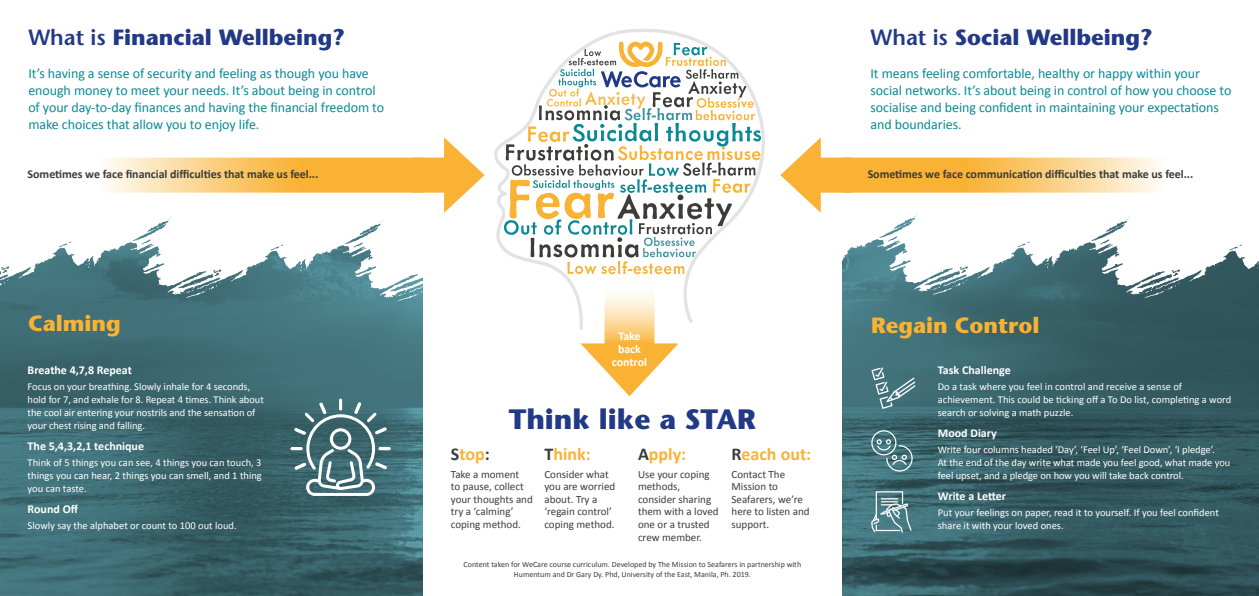
<style>
.page{position:relative;width:1259px;height:596px;background:#fff}
.page>*{position:absolute;margin:0;border:0;box-sizing:border-box;transform-origin:0 0}
.t1{font:700 28px "Stone Sans";color:#223a85}
.t2{font:700 22px "Stone Sans";color:#223a85}
.t3{font:700 22px "Stone Sans";color:#f9b234}
.t4{font:700 18px "Calibri";color:#f9b234}
.t5{font:14px/17px "Calibri";letter-spacing:-.005em;color:#0b8995}
.t6{font:700 12px "Calibri";letter-spacing:-.005em;color:#3c3c3b}
.t7{font:700 12px/13px "Calibri";color:#fff;text-align:center}
.t8{font:11px/12.5px "Calibri";color:#3c3c3b}
.t9{font:10.5px/13px "Calibri";letter-spacing:-.005em;color:#fff}
.t10{font:8px/10px "Calibri";color:#3c3c3b;text-align:center}
.s1{font-weight:600}
.s2{color:#3c3c3b}
</style>
<div class="page">
<img style="left:0;top:298px;width:422px;height:297px">
<svg style="left:0;top:192px;width:422px;height:106px"></svg>
<svg style="left:396px;top:285px;width:26px;height:16px"></svg>
<img style="left:842px;top:298px;width:417px;height:297px">
<svg style="left:842px;top:192px;width:417px;height:106px"></svg>
<svg style="left:871px;top:430px;width:41px;height:41px;background:#5e868e"></svg>
<svg style="left:871px;top:491px;width:40px;height:41px;background:#71979e"></svg>
<svg style="left:871px;top:367px;width:44px;height:41px;background:#5f878f"></svg>
<svg style="left:291px;top:398px;width:99px;height:97px;background:#61848a"></svg>
<svg style="left:604px;top:329px;width:50px;height:14px"></svg>
<svg style="left:580px;top:343px;width:98px;height:53px"></svg>
<div style="left:888px;top:204px;width:15px;height:9px;background:#fff"></div>
<svg style="left:494px;top:29px;width:271px;height:300px"></svg>
<svg style="left:504px;top:42px;width:257px;height:232px"></svg>
<div style="left:413px;top:157px;width:43px;height:35px;background:#f9b234"></div>
<svg style="left:444px;top:137px;width:40px;height:76px"></svg>
<svg style="left:106px;top:157px;width:316px;height:35px;background:#fac86e"></svg>
<div style="left:809px;top:157px;width:42px;height:35px;background:#f9b234"></div>
<svg style="left:780px;top:137px;width:41px;height:76px"></svg>
<svg style="left:842px;top:157px;width:317px;height:35px;background:#fac76d"></svg>
<h2 class="t2" style="left:28px;top:24px;width:318px"><span class="s1">What is</span> Financial Wellbeing?</h2>
<h2 class="t2" style="left:870px;top:24px;width:284px"><span class="s1">What is</span> Social Wellbeing?</h2>
<h3 class="t5" style="left:28px;top:65px;width:357px">It’s having a sense of security and feeling as though you have enough money to meet your needs. It’s about being in control of your day-to-day finances and having the financial freedom to make choices that allow you to enjoy life.</h3>
<h3 class="t5" style="left:870px;top:65px;width:362px">It means feeling comfortable, healthy or happy within your social networks. It’s about being in control of how you choose to socialise and being confident in maintaining your expectations and boundaries.</h3>
<p class="t6" style="left:28px;top:166px;width:292px">Sometimes we face financial difficulties that make us feel...</p>
<p class="t6" style="left:867px;top:166px;width:327px">Sometimes we face communication difficulties that make us feel...</p>
<h2 class="t3" style="left:28px;top:310px;width:94px">Calming</h2>
<h2 class="t3" style="left:871px;top:312px;width:170px">Regain Control</h2>
<p class="t7" style="left:612px;top:328px;width:37px">Take back control</p>
<p class="t7" style="left:28px;top:363px;width:106px">Breathe 4,7,8 Repeat</p>
<p class="t9" style="left:28px;top:380px;width:238px">Focus on your breathing. Slowly inhale for 4 seconds, hold for 7, and exhale for 8. Repeat 4 times. Think about the cool air entering your nostrils and the sensation of your chest rising and falling.</p>
<p class="t7" style="left:28px;top:439px;width:118px">The 5,4,3,2,1 technique</p>
<p class="t9" style="left:28px;top:455px;width:236px;text-align:justify">Think of 5 things you can see, 4 things you can touch, 3 things you can hear, 2 things you can smell, and 1 thing you can taste.</p>
<p class="t7" style="left:28px;top:502px;width:52px">Round Off</p>
<p class="t9" style="left:28px;top:518px;width:211px">Slowly say the alphabet or count to 100 out loud.</p>
<p class="t7" style="left:938px;top:363px;width:74px">Task Challenge</p>
<p class="t9" style="left:938px;top:380px;width:295px">Do a task where you feel in control and receive a sense of achievement. This could be ticking off a To Do list, completing a word search or solving a math puzzle.</p>
<p class="t7" style="left:938px;top:426px;width:60px">Mood Diary</p>
<p class="t9" style="left:938px;top:442px;width:294px">Write four columns headed ‘Day’, ‘Feel Up’, ‘Feel Down’, ‘I pledge’.<br>At the end of the day write what made you feel good, what made you feel upset, and a pledge on how you will take back control.</p>
<p class="t7" style="left:938px;top:489px;width:70px">Write a Letter</p>
<p class="t9" style="left:938px;top:505px;width:282px">Put your feelings on paper, read it to yourself. If you feel confident share it with your loved ones.</p>
<h1 class="t1" style="left:509px;top:402px;width:249px">Think like a STAR</h1>
<h3 class="t4" style="left:731px;top:440px;width:81px"><span class="s2">R</span>each out:</h3>
<p class="t8" style="left:731px;top:467px;width:80px">Contact The<br>Mission to<br>Seafarers, we’re here to listen and support.</p>
<p class="t10" style="left:463px;top:558px;width:339px">Content taken for WeCare course curriculum. Developed by The Mission to Seafarers in partnership with<br>Humentum and Dr Gary Dy. Phd, University of the East, Manila, Ph. 2019.</p>
<h3 class="t4" style="left:544px;top:440px;width:48px"><span class="s2">T</span>hink:</h3>
<p class="t8" style="left:544px;top:467px;width:72px">Consider what you are worried about. Try a ‘regain control’ coping method.</p>
<h3 class="t4" style="left:638px;top:440px;width:50px"><span class="s2">A</span>pply:</h3>
<p class="t8" style="left:638px;top:467px;width:82px">Use your coping methods, consider sharing them with a loved one or a trusted crew member.</p>
<h3 class="t4" style="left:451px;top:440px;width:40px"><span class="s2">S</span>top<span class="s2">:</span></h3>
<p class="t8" style="left:451px;top:467px;width:83px">Take a moment<br>to pause, collect your thoughts and try a ‘calming’ coping method.</p>
</div>
